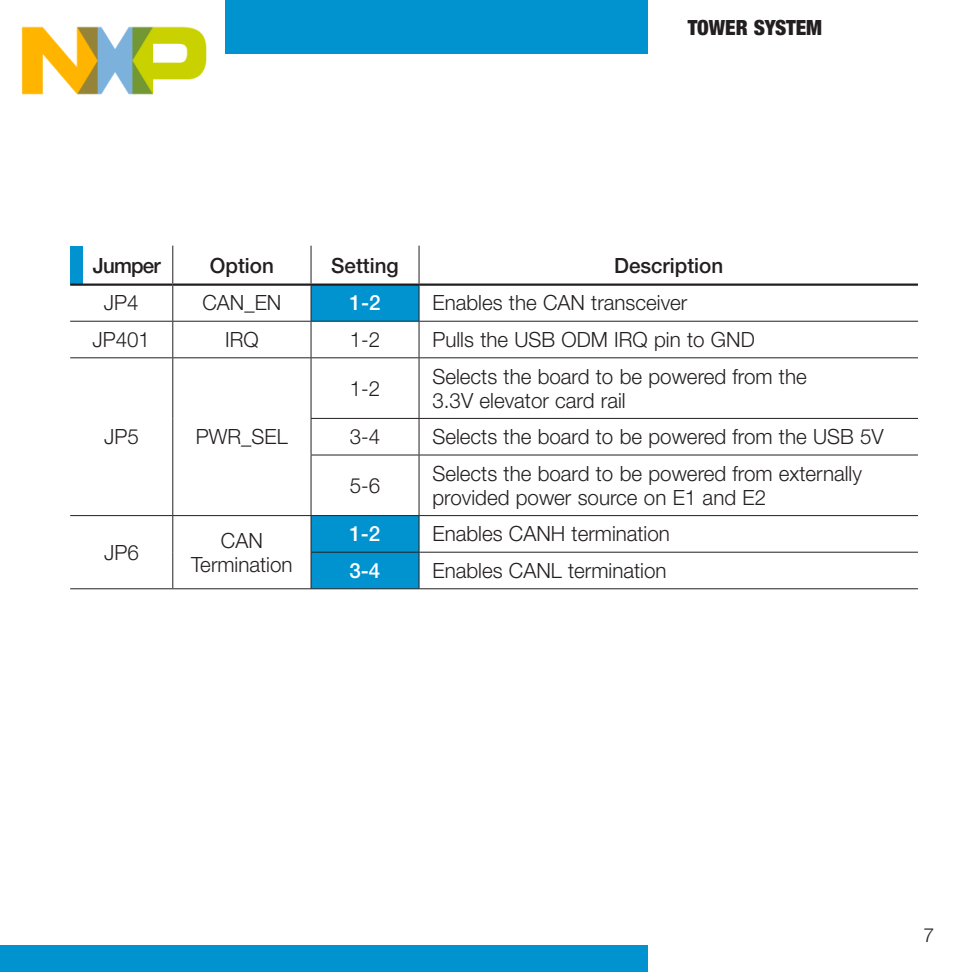
<style>
.page{position:relative;width:972px;height:972px;background:#fff}
.page>*{position:absolute;margin:0;border:0;box-sizing:border-box;transform-origin:0 0}
.t1{font:300 21px/24px "Helvetica Neue LT Pro";color:#231f20}
.t2{font:500 21px "Helvetica Neue LT Pro";color:#231f20}
.t3{font:900 condensed 21px "Helvetica Neue LT Pro";color:#231f20}
.t4{font:500 21px "Helvetica Neue LT Pro";color:#fff}
.t5{font:300 19.5px "Helvetica Neue LT Pro";color:#231f20}
</style>
<div class="page">
<div style="left:70px;top:246px;width:13px;height:39px;background:#0093d0"></div>
<svg style="left:312px;top:286px;width:107px;height:302px"></svg>
<hr style="left:172px;top:286px;width:1px;height:35px;background:#231f20">
<hr style="left:311px;top:286px;width:1px;height:35px;background:#231f20">
<hr style="left:419px;top:286px;width:1px;height:35px;background:#231f20">
<hr style="left:70px;top:321px;width:103px;height:1px;background:#231f20">
<hr style="left:173px;top:321px;width:138px;height:1px;background:#231f20">
<hr style="left:172px;top:322px;width:1px;height:35px;background:#231f20">
<hr style="left:311px;top:321px;width:108px;height:1px;background:#231f20">
<hr style="left:311px;top:322px;width:1px;height:35px;background:#231f20">
<hr style="left:419px;top:321px;width:499px;height:1px;background:#231f20">
<hr style="left:419px;top:322px;width:1px;height:35px;background:#231f20">
<hr style="left:70px;top:357px;width:103px;height:1px;background:#231f20">
<hr style="left:173px;top:357px;width:138px;height:1px;background:#231f20">
<hr style="left:172px;top:358px;width:1px;height:60px;background:#231f20">
<hr style="left:311px;top:357px;width:108px;height:1px;background:#231f20">
<hr style="left:311px;top:358px;width:1px;height:60px;background:#231f20">
<hr style="left:419px;top:357px;width:499px;height:1px;background:#231f20">
<hr style="left:419px;top:358px;width:1px;height:60px;background:#231f20">
<hr style="left:172px;top:418px;width:1px;height:37px;background:#231f20">
<hr style="left:311px;top:418px;width:108px;height:1px;background:#231f20">
<hr style="left:311px;top:419px;width:1px;height:36px;background:#231f20">
<hr style="left:419px;top:418px;width:499px;height:1px;background:#231f20">
<hr style="left:419px;top:419px;width:1px;height:36px;background:#231f20">
<hr style="left:172px;top:455px;width:1px;height:60px;background:#231f20">
<hr style="left:311px;top:454px;width:108px;height:2px;background:#231f20">
<hr style="left:311px;top:455px;width:1px;height:60px;background:#231f20">
<hr style="left:419px;top:454px;width:499px;height:2px;background:#231f20">
<hr style="left:419px;top:455px;width:1px;height:60px;background:#231f20">
<hr style="left:70px;top:515px;width:103px;height:1px;background:#231f20">
<hr style="left:173px;top:515px;width:138px;height:1px;background:#231f20">
<hr style="left:172px;top:516px;width:1px;height:36px;background:#231f20">
<hr style="left:311px;top:515px;width:108px;height:1px;background:#231f20">
<hr style="left:311px;top:516px;width:1px;height:36px;background:#231f20">
<hr style="left:419px;top:515px;width:499px;height:1px;background:#231f20">
<hr style="left:419px;top:516px;width:1px;height:36px;background:#231f20">
<hr style="left:172px;top:552px;width:1px;height:36px;background:#231f20">
<hr style="left:311px;top:552px;width:108px;height:1px;background:#231f20">
<hr style="left:311px;top:553px;width:1px;height:35px;background:#231f20">
<hr style="left:419px;top:552px;width:499px;height:1px;background:#231f20">
<hr style="left:419px;top:553px;width:1px;height:35px;background:#231f20">
<hr style="left:70px;top:588px;width:103px;height:1px;background:#231f20">
<hr style="left:173px;top:588px;width:138px;height:1px;background:#231f20">
<hr style="left:311px;top:588px;width:108px;height:1px;background:#231f20">
<hr style="left:419px;top:588px;width:499px;height:1px;background:#231f20">
<hr style="left:172px;top:246px;width:1px;height:38px;background:#231f20">
<hr style="left:311px;top:246px;width:1px;height:38px;background:#231f20">
<hr style="left:419px;top:246px;width:1px;height:38px;background:#231f20">
<hr style="left:70px;top:284px;width:103px;height:2px;background:#231f20">
<hr style="left:173px;top:284px;width:138px;height:2px;background:#231f20">
<hr style="left:311px;top:284px;width:108px;height:2px;background:#231f20">
<hr style="left:419px;top:284px;width:499px;height:2px;background:#231f20">
<div style="left:0;top:0;width:648px;height:54px;background:#0093d0"></div>
<div style="left:0;top:945px;width:648px;height:27px;background:#0093d0"></div>
<img style="left:0;top:0;width:225px;height:95px">
<p class="t3" style="left:688px;top:15px;width:136px">TOWER SYSTEM</p>
<p class="t2" style="left:93px;top:253px;width:69px">Jumper</p>
<p class="t2" style="left:210px;top:253px;width:66px">Option</p>
<p class="t2" style="left:331px;top:253px;width:69px">Setting</p>
<p class="t2" style="left:614px;top:253px;width:111px">Description</p>
<p class="t1" style="left:104px;top:291px;width:36px">JP4</p>
<p class="t1" style="left:202px;top:291px;width:80px">CAN_EN</p>
<p class="t4" style="left:350px;top:290px;width:32px">1-2</p>
<p class="t1" style="left:433px;top:291px;width:256px">Enables the CAN transceiver</p>
<p class="t1" style="left:93px;top:327px;width:59px">JP401</p>
<p class="t1" style="left:225px;top:327px;width:35px">IRQ</p>
<p class="t1" style="left:350px;top:327px;width:32px">1-2</p>
<p class="t1" style="left:433px;top:327px;width:324px">Pulls the USB ODM IRQ pin to GND</p>
<p class="t1" style="left:104px;top:424px;width:36px">JP5</p>
<p class="t1" style="left:196px;top:424px;width:93px">PWR_SEL</p>
<p class="t1" style="left:350px;top:376px;width:32px">1-2</p>
<p class="t1" style="left:432px;top:364px;width:376px">Selects the board to be powered from the<br>3.3V elevator card rail</p>
<p class="t1" style="left:350px;top:424px;width:32px">3-4</p>
<p class="t1" style="left:432px;top:424px;width:453px">Selects the board to be powered from the USB 5V</p>
<p class="t1" style="left:350px;top:473px;width:32px">5-6</p>
<p class="t1" style="left:432px;top:461px;width:431px">Selects the board to be powered from externally provided power source on E1 and E2</p>
<p class="t1" style="left:104px;top:540px;width:36px">JP6</p>
<p class="t1" style="left:191px;top:528px;width:103px;text-align:center">CAN<br>Termination</p>
<p class="t4" style="left:350px;top:521px;width:32px">1-2</p>
<p class="t1" style="left:432px;top:522px;width:239px">Enables CANH termination</p>
<p class="t4" style="left:350px;top:558px;width:32px">3-4</p>
<p class="t1" style="left:432px;top:558px;width:236px">Enables CANL termination</p>
<p class="t5" style="left:923px;top:923px;width:12px">7</p>
</div>
